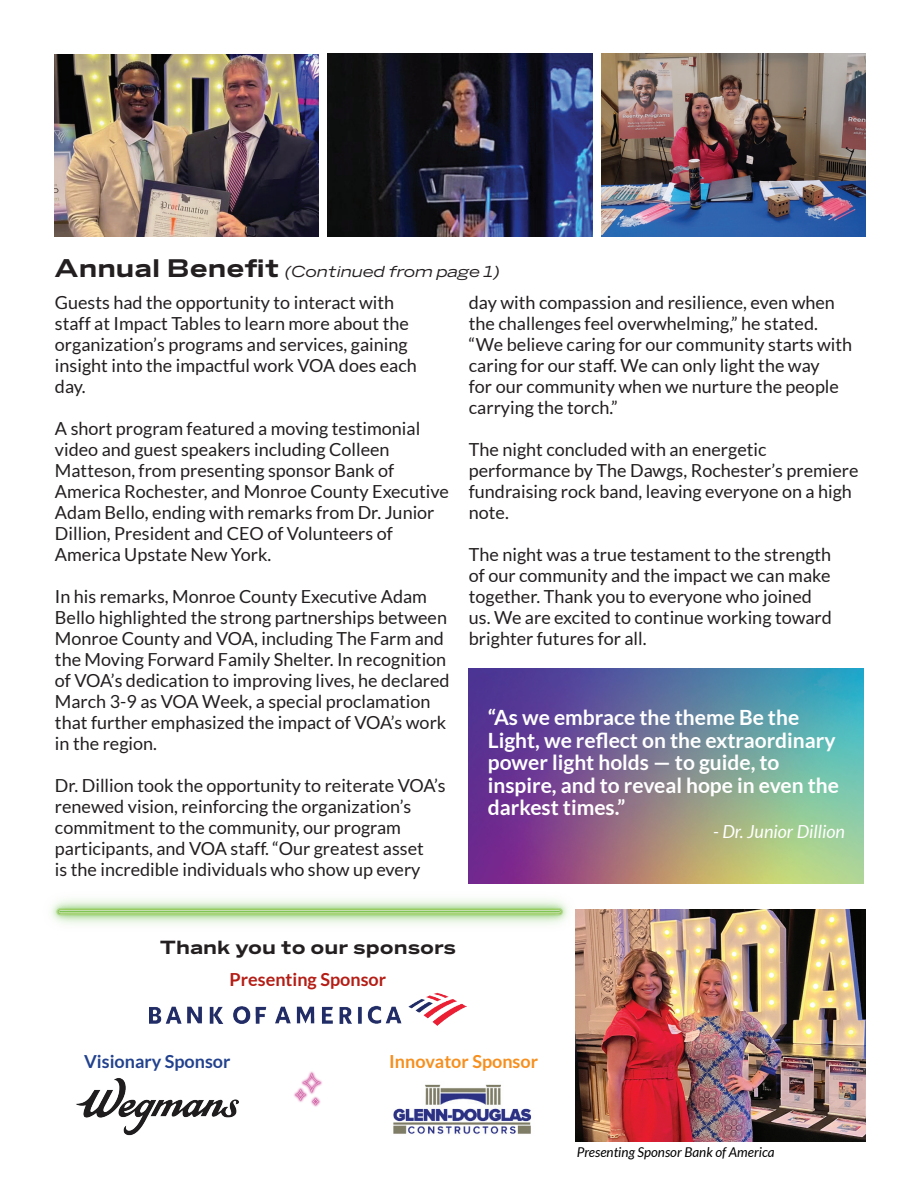
<style>
.page{position:relative;width:918px;height:1188px;background:#fff}
.page>*{position:absolute;margin:0;border:0;box-sizing:border-box;transform-origin:0 0}
.t1{font:700 21px/22.5px "Lato";color:#fff}
.t2{font:18px/21px "Lato";color:#231f20}
.t3{font:700 18px "Benton Sans Wide";color:#231f20}
.t4{font:700 18px "Lato";color:#b41d15}
.t5{font:italic 18px "Lato";color:#fff}
.t6{font:700 18px "Lato";color:#22428e}
.t7{font:700 18px "Lato";color:#f68f1e}
.t8{font:italic 15px "Benton Sans Wide";color:#231f20}
.t9{font:italic 13.5px "Lato";color:#000}
.s1{font-weight:700;font-style:normal;font-size:24px}
</style>
<div class="page">
<img style="left:54px;top:54px;width:265px;height:183px">
<img style="left:469px;top:669px;width:395px;height:215px">
<img style="left:150px;top:993px;width:316px;height:33px">
<img style="left:76px;top:1078px;width:163px;height:58px">
<img style="left:393px;top:1084px;width:139px;height:50px">
<img style="left:51px;top:899px;width:517px;height:26px">
<img style="left:294px;top:1071px;width:28px;height:36px">
<img style="left:328px;top:54px;width:264px;height:183px">
<img style="left:601px;top:54px;width:265px;height:183px">
<img style="left:575px;top:909px;width:291px;height:233px">
<p class="t8" style="left:54px;top:262px;width:447px"><span class="s1">Annual Benefit</span> (Continued from page 1)</p>
<p class="t2" style="left:55px;top:292px;width:363px">Guests had the opportunity to interact with staff at Impact Tables to learn more about the organization’s programs and services, gaining insight into the impactful work VOA does each day.</p>
<p class="t2" style="left:55px;top:418px;width:395px">A short program featured a moving testimonial video and guest speakers including Colleen Matteson, from presenting sponsor Bank of America Rochester, and Monroe County Executive Adam Bello, ending with remarks from Dr. Junior Dillion, President and CEO of Volunteers of America Upstate New York.</p>
<p class="t2" style="left:55px;top:586px;width:396px">In his remarks, Monroe County Executive Adam Bello highlighted the strong partnerships between Monroe County and VOA, including The Farm and the Moving Forward Family Shelter. In recognition of VOA’s dedication to improving lives, he declared March 3-9 as VOA Week, a special proclamation that further emphasized the impact of VOA’s work in the region.</p>
<p class="t2" style="left:55px;top:775px;width:392px">Dr. Dillion took the opportunity to reiterate VOA’s renewed vision, reinforcing the organization’s commitment to the community, our program participants, and VOA staff. “Our greatest asset<br>is the incredible individuals who show up every</p>
<p class="t2" style="left:469px;top:292px;width:385px">day with compassion and resilience, even when the challenges feel overwhelming,” he stated. “We believe caring for our community starts with caring for our staff. We can only light the way<br>for our community when we nurture the people carrying the torch.”</p>
<p class="t2" style="left:469px;top:439px;width:391px">The night concluded with an energetic performance by The Dawgs, Rochester’s premiere fundraising rock band, leaving everyone on a high note.</p>
<p class="t2" style="left:469px;top:544px;width:365px">The night was a true testament to the strength of our community and the impact we can make together. Thank you to everyone who joined us. We are excited to continue working toward brighter futures for all.</p>
<p class="t1" style="left:488px;top:706px;width:353px">“As we embrace the theme Be the<br>Light, we reflect on the extraordinary power light holds — to guide, to inspire, and to reveal hope in even the darkest times.”</p>
<p class="t5" style="left:713px;top:821px;width:133px">- Dr. Junior Dillion</p>
<p class="t3" style="left:160px;top:936px;width:298px">Thank you to our sponsors</p>
<p class="t4" style="left:230px;top:970px;width:158px">Presenting Sponsor</p>
<p class="t6" style="left:84px;top:1051px;width:148px">Visionary Sponsor</p>
<p class="t7" style="left:389px;top:1051px;width:150px">Innovator Sponsor</p>
<p class="t9" style="left:577px;top:1145px;width:199px">Presenting Sponsor Bank of America</p>
</div>
